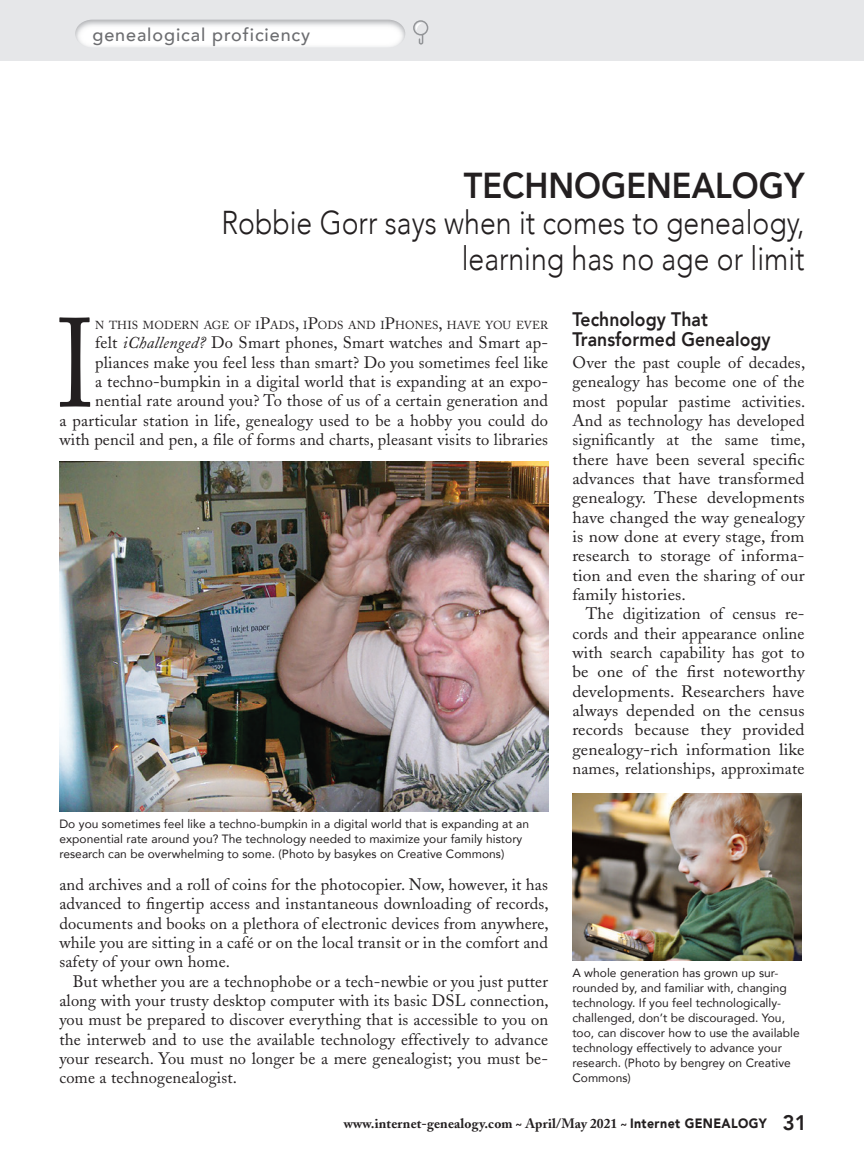
<style>
.page{position:relative;width:864px;height:1161px;background:#fff}
.page>*{position:absolute;margin:0;border:0;box-sizing:border-box;transform-origin:0 0}
.t1{font:125.25px "Adobe Caslon";color:#231f20;scale:.79 1}
.t2{font:800 36px "Avenir";color:#231f20;scale:.9 1}
.t3{font:300 33px/36px "Avenir";color:#231f20;text-align:right;scale:.86 1}
.t4{font:800 19.5px/19.4px "Avenir";letter-spacing:.005em;color:#231f20;scale:.9 1}
.t5{font:500 18px "Avenir";letter-spacing:.05em;color:#6c6d70}
.t6{font:16.5px/19.4px "Adobe Caslon";letter-spacing:.01em;color:#231f20;text-align:justify}
.t7{font:700 13.5px "Adobe Caslon";letter-spacing:.01em;color:#231f20}
.t8{font:12px/15px "Avenir";letter-spacing:.005em;color:#231f20}
.t9{font:11.55px "Adobe Caslon";letter-spacing:.015em;color:#231f20}
.s1{font-size:16.5px}
.s2{font-style:italic}
.s3{font-family:"Avenir";font-weight:900}
.s4{font-family:"Avenir";font-weight:800;font-size:21px}
</style>
<div class="page">
<svg style="left:0;top:0;width:864px;height:61px;background:#e8e9ea"></svg>
<svg style="left:413px;top:20px;width:15px;height:25px"></svg>
<img style="left:59px;top:462px;width:489px;height:350px">
<img style="left:572px;top:793px;width:230px;height:168px">
<p class="t5" style="left:92px;top:19px;width:219px">genealogical proficiency</p>
<h2 class="t2" style="left:464px;top:157px;width:380px">TECHNOGENEALOGY</h2>
<h3 class="t3" style="left:221px;top:205px;width:680px">Robbie Gorr says when it comes to genealogy, learning has no age or limit</h3>
<h1 class="t1" style="left:57px;top:290px;width:48px">I</h1>
<p class="t9" style="left:95px;top:318px;width:454px">N THIS MODERN AGE OF I<span class="s1">P</span>ADS<span class="s1">,</span> I<span class="s1">P</span>ODS AND I<span class="s1">P</span>HONES<span class="s1">,</span> HAVE YOU EVER</p>
<p class="t6" style="left:59px;top:333px;width:490px;text-align:right">felt <span class="s2">iChallenged?</span> Do Smart phones, Smart watches and Smart ap&shy;pliances make you feel less than smart? Do you sometimes feel like<br>a techno-bumpkin in a digital world that is expanding at an expo&shy;nential rate around you? To those of us of a certain generation and<br>a particular station in life, genealogy used to be a hobby you could do with pencil and pen, a file of forms and charts, pleasant visits to libraries</p>
<p class="t8" style="left:59px;top:816px;width:471px">Do you sometimes feel like a techno-bumpkin in a digital world that is expanding at an exponential rate around you? The technology needed to maximize your family history research can be overwhelming to some. (Photo by basykes on Creative Commons)</p>
<p class="t6" style="left:59px;top:875px;width:491px">and archives and a roll of coins for the photocopier. Now, however, it has advanced to fingertip access and instantaneous downloading of records, documents and books on a plethora of electronic devices from anywhere, while you are sitting in a café or on the local transit or in the comfort and safety of your own home.</p>
<p class="t6" style="left:59px;top:971px;width:491px;text-indent:13px">But whether you are a technophobe or a tech-newbie or you just putter along with your trusty desktop computer with its basic DSL connection, you must be prepared to discover everything that is accessible to you on the interweb and to use the available technology effectively to advance your research. You must no longer be a mere genealogist; you must be&shy;come a technogenealogist.</p>
<p class="t4" style="left:572px;top:310px;width:222px">Technology That<br>Transformed Genealogy</p>
<p class="t6" style="left:572px;top:353px;width:234px">Over the past couple of decades, genealogy has become one of the most popular pastime activities.<br>And as technology has developed significantly at the same time, there have been several specific advances that have transformed genealogy. These developments have changed the way genealogy is now done at every stage, from research to storage of informa&shy;tion and even the sharing of our family histories.</p>
<p class="t6" style="left:572px;top:604px;width:234px;text-indent:14px">The digitization of census re&shy;cords and their appearance online with search capability has got to be one of the first noteworthy developments. Researchers have always depended on the census records because they provided genealogy-rich information like names, relationships, approximate</p>
<p class="t8" style="left:572px;top:965px;width:229px">A whole generation has grown up sur&shy;rounded by, and familiar with, changing technology. If you feel technologically&shy;challenged, don’t be discouraged. You, too, can discover how to use the available technology effectively to advance your research. (Photo by bengrey on Creative Commons)</p>
<p class="t7" style="left:344px;top:1115px;width:465px">www.internet-genealogy.com ~ April/May 2021 ~ <span class="s3">Internet GENEALOGY</span> <span class="s4">31</span></p>
</div>
